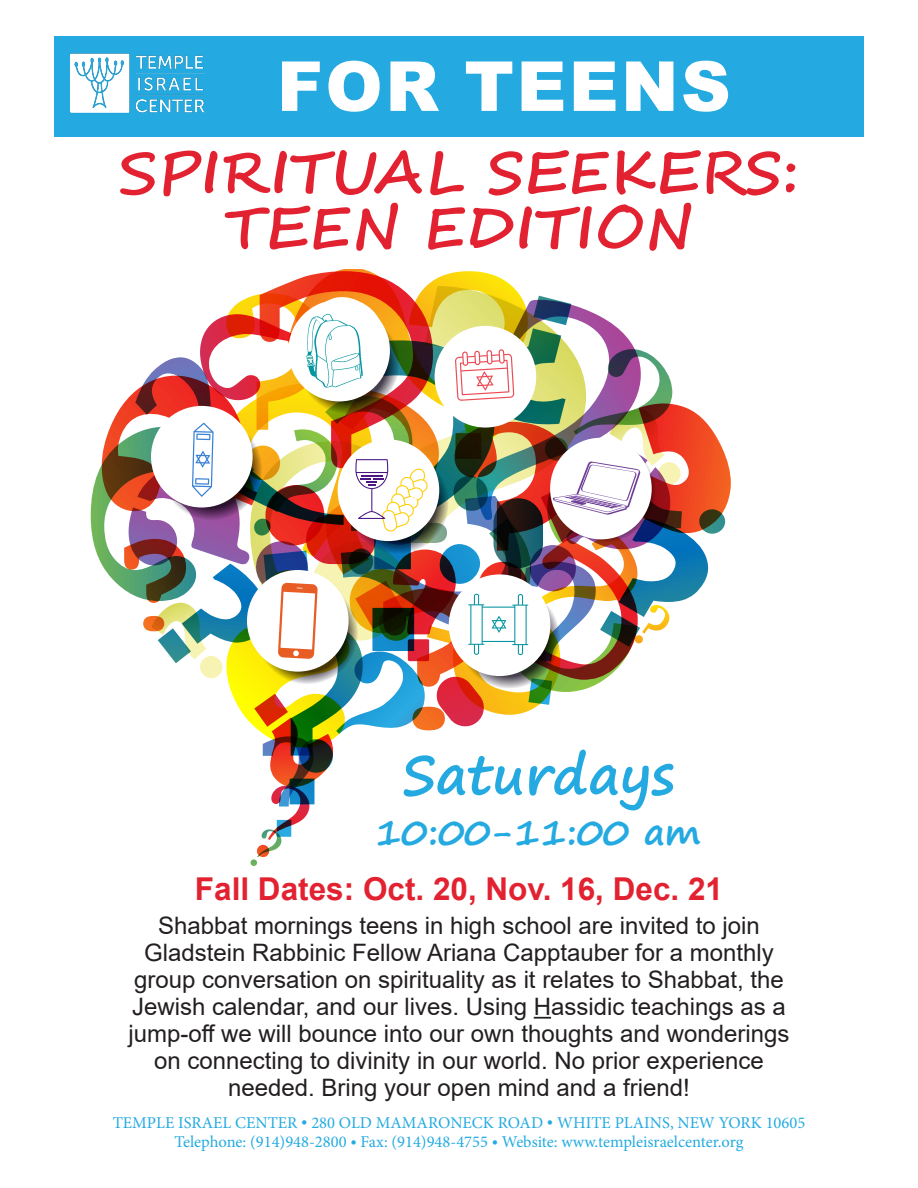
<style>
.page{position:relative;width:918px;height:1188px;background:#fff}
.page>*{position:absolute;margin:0;border:0;box-sizing:border-box;transform-origin:0 0}
.t1{font:900 69px "Arial";letter-spacing:.035em;color:#fff}
.head{font:700 58.5px/55.5px "Segoe Script";color:#e22231;text-align:center}
.head-2{font:700 54px "Segoe Print";color:#24aae1}
.head-3{font:700 36px "Segoe Print";color:#24aae1}
.head-4{font:700 31.5px "Arial";color:#e22231}
.text_2{font:24px/27px "Arial";color:#231f20;text-align:center}
.t2{font:16.5px "Minion Pro";color:#24aae1}
</style>
<div class="page">
<svg style="left:91px;top:460px;width:11px;height:105px"></svg>
<img style="left:102px;top:269px;width:629px;height:597px">
<div style="left:54px;top:36px;width:810px;height:100px;background:#24aae1"></div>
<img style="left:71px;top:54px;width:133px;height:59px">
<svg style="left:534px;top:1017px;width:17px;height:2px"></svg>
<p class="t1" style="left:277px;top:36px;width:455px">FOR TEENS</p>
<p class="head" style="left:119px;top:146px;width:681px">SPIRITUAL SEEKERS:<br>TEEN EDITION</p>
<p class="head-2" style="left:402px;top:726px;width:274px">Saturdays</p>
<p class="head-3" style="left:375px;top:799px;width:327px">10:00-11:00 am</p>
<p class="head-4" style="left:195px;top:867px;width:530px">Fall Dates: Oct. 20, Nov. 16, Dec. 21</p>
<p class="text_2" style="left:128px;top:912px;width:663px">Shabbat mornings teens in high school are invited to join Gladstein Rabbinic Fellow Ariana Capptauber for a monthly group conversation on spirituality as it relates to Shabbat, the Jewish calendar, and our lives. Using Hassidic teachings as a jump-off we will bounce into our own thoughts and wonderings on connecting to divinity in our world. No prior experience needed. Bring your open mind and a friend!</p>
<p class="t2" style="left:113px;top:1111px;width:694px">TEMPLE ISRAEL CENTER • 280 OLD MAMARONECK ROAD • WHITE PLAINS, NEW YORK 10605</p>
<p class="t2" style="left:175px;top:1131px;width:570px">Telephone: (914)948-2800 • Fax: (914)948-4755 • Website: www.templeisraelcenter.org</p>
</div>
